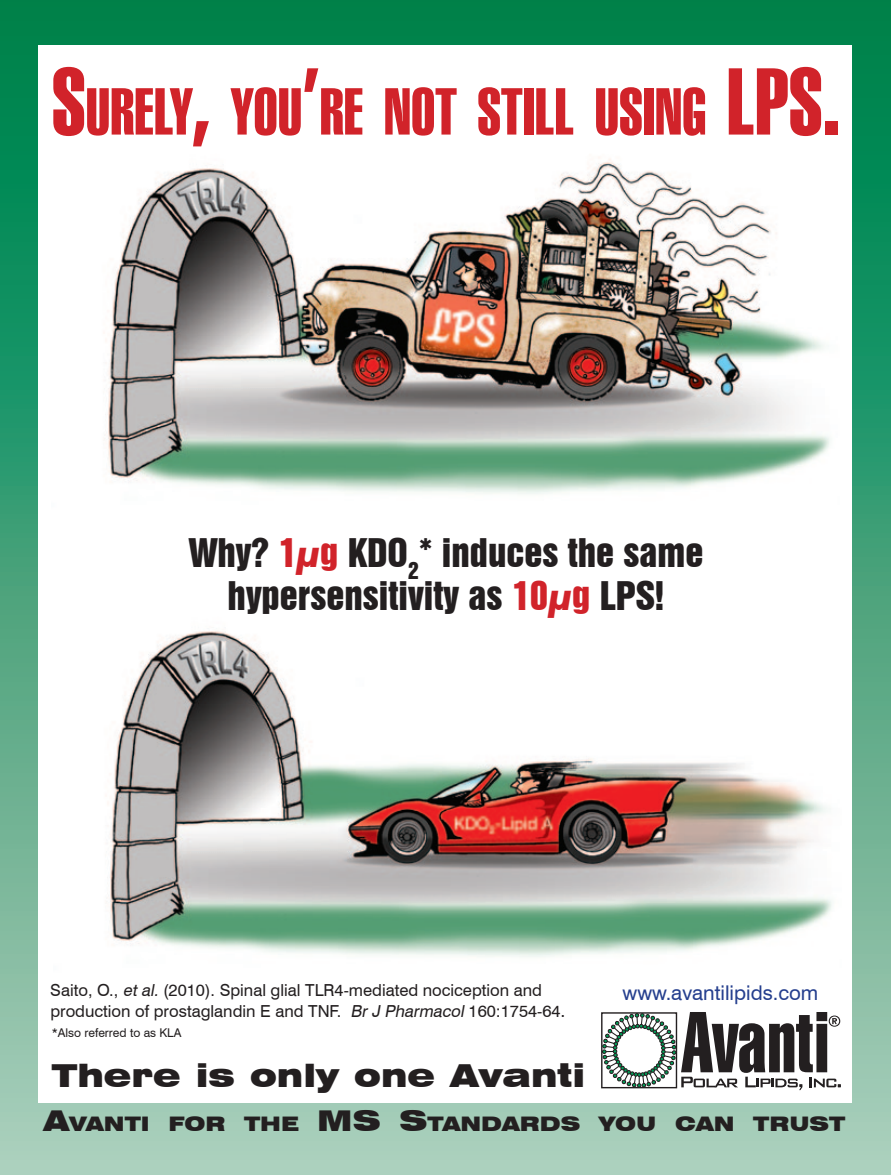
<style>
.page{position:relative;width:891px;height:1175px;background:#fff}
.page>*{position:absolute;margin:0;border:0;box-sizing:border-box;transform-origin:0 0}
.t1{font:64.35px "Swiss 911 BT Extra Compressed";color:#d1232a}
.t2{font:36.15px/43.3px "Swiss 921 BT Regular A";color:#231f20;text-align:center}
.t3{font:900 expanded 31.65px "Swiss 721 BT";color:#231f20}
.t4{font:20.4px "Swiss 721 BT";color:#253f8e}
.t5{font:900 expanded 20.1px "Swiss 721 BT";color:#231f20}
.t6{font:16.65px/21.8px "Swiss 721 BT";color:#231f20}
.t7{font:12px "Swiss 721 BT";color:#231f20}
.s1{font-size:91.95px}
.s2{color:#d1232a}
.s3{font-style:italic}
.s4{font-size:18.15px}
.s5{font-size:28.65px}
</style>
<div class="page">
<div style="left:0;top:0;width:891px;height:1174px;background:linear-gradient(to bottom,#007d43,#accdba)"></div>
<div style="left:38px;top:45px;width:814px;height:1057px;background:#fff"></div>
<img style="left:110px;top:631px;width:722px;height:326px">
<img style="left:108px;top:157px;width:722px;height:337px">
<svg style="left:602px;top:1012px;width:239px;height:78px"></svg>
<h1 class="t1" style="left:52px;top:76px;width:790px"><span class="s1">S</span>URELY<span class="s1">,</span> YOU<span class="s1">’</span>RE NOT STILL USING <span class="s1">LPS.</span></h1>
<h2 class="t2" style="left:189px;top:530px;width:516px">Why? <span class="s2">1µg</span> KDO<sub>2</sub>* induces the same hypersensitivity as <span class="s2">10µg</span> LPS!</h2>
<p class="t6" style="left:50px;top:978px;width:517px">Saito, O., <span class="s3">et al.</span> (2010). Spinal glial TLR4-mediated nociception and production of prostaglandin E and TNF. <span class="s3">Br J Pharmacol</span> 160:1754-64<span class="s4">.</span></p>
<p class="t7" style="left:52px;top:1025px;width:131px">*Also referred to as KLA</p>
<h3 class="t3" style="left:52px;top:1056px;width:535px">There is only one Avanti</h3>
<p class="t4" style="left:623px;top:980px;width:197px">www.avantilipids.com</p>
<p class="t5" style="left:44px;top:1111px;width:803px"><span class="s5">A</span>VANTI FOR THE <span class="s5">MS S</span>TANDARDS YOU CAN TRUST</p>
</div>
